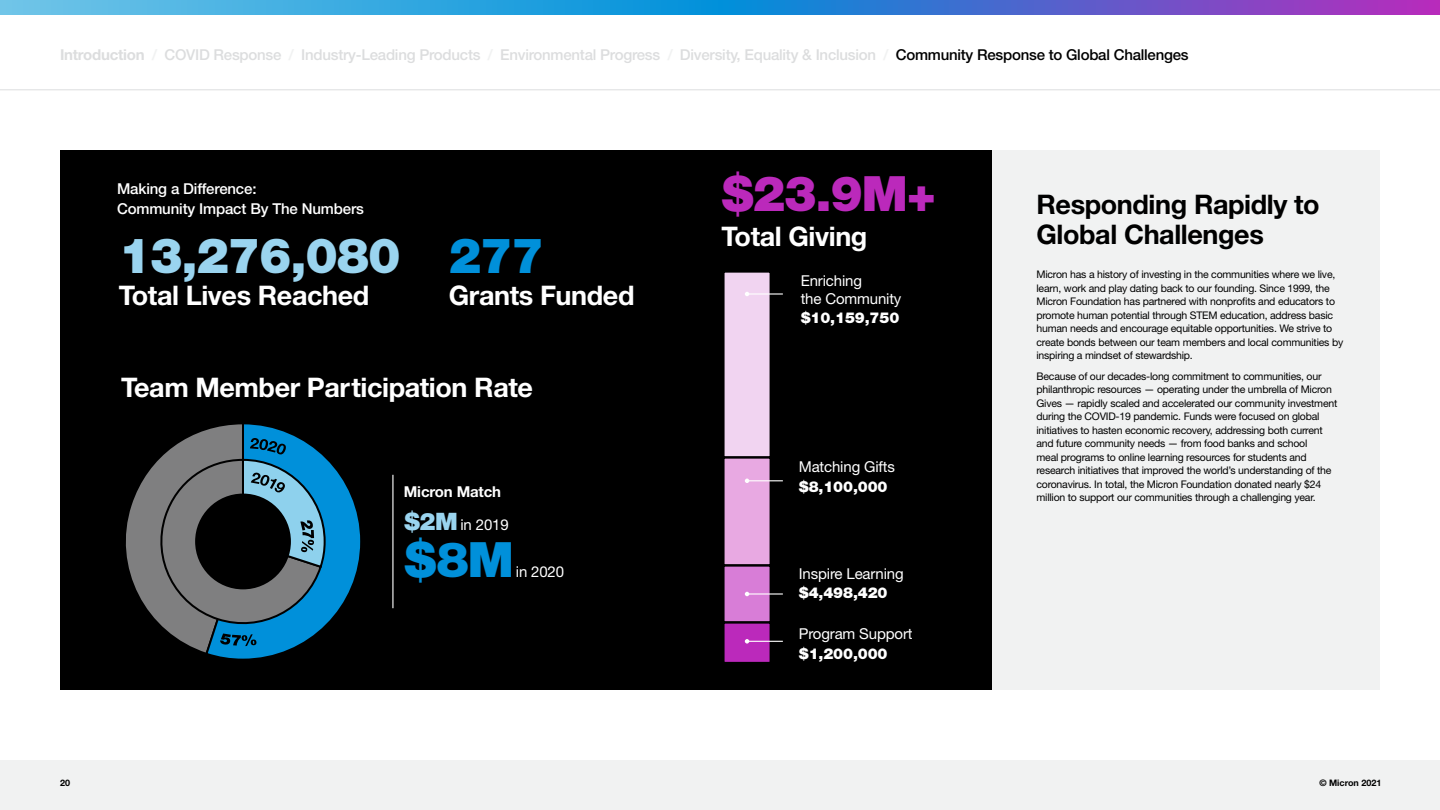
<style>
.page{position:relative;width:1440px;height:810px;background:#fff}
.page>*{position:absolute;margin:0;border:0;box-sizing:border-box;transform-origin:0 0}
.t1{font:900 48.75px "Helvetica Neue LT Std";letter-spacing:-.025em;color:#9ad4ef}
.t2{font:900 48.75px "Helvetica Neue LT Std";color:#bb29bb}
.t3{font:900 48.75px "Helvetica Neue LT Std";color:#0090da}
.t4{font:700 27px "Helvetica Neue LT Std";letter-spacing:-.015em;color:#fff}
.t5{font:700 27px/30px "Helvetica Neue LT Std";letter-spacing:-.015em;color:#000}
.t6{font:900 24.08px "Helvetica Neue LT Std";color:#9ad4ef}
.t7{font:500 15px "Helvetica Neue LT Std";letter-spacing:-.015em;color:#dcddde}
.t8{font:15px/18px "Helvetica Neue LT Std";letter-spacing:-.01em;color:#fff}
.t9{font:500 15px/19.5px "Helvetica Neue LT Std";letter-spacing:-.01em;color:#fff}
.t10{font:900 15px "Helvetica Neue LT Std";letter-spacing:-.01em;color:#fff}
.t11{font:700 15px "Helvetica Neue LT Std";letter-spacing:-.01em;color:#fff}
.t12{font:10.5px/13.5px "Helvetica Neue LT Std";letter-spacing:-.02em;color:#000}
.t13{font:700 9px "Helvetica Neue LT Std";color:#000}
.s1{font-weight:700}
.s2{font-weight:700;color:#f1f2f2}
.s3{color:#000}
</style>
<div class="page">
<div style="left:992px;top:150px;width:388px;height:540px;background:#f1f2f2"></div>
<div style="left:60px;top:150px;width:932px;height:540px;background:#000"></div>
<hr style="left:392px;top:475px;width:1px;height:133px;background:#fff">
<div style="left:722px;top:270px;width:50px;height:189px;background:#f1d4f1;border:2px solid #000"></div>
<div style="left:722px;top:456px;width:50px;height:111px;background:#e8a9e2;border:2px solid #000"></div>
<div style="left:722px;top:564px;width:50px;height:60px;background:#d87dd7;border:2px solid #000"></div>
<div style="left:722px;top:621px;width:50px;height:43px;background:#bb29bb;border:2px solid #000"></div>
<hr style="left:747px;top:641px;width:36px;height:1px;background:#fff">
<svg style="left:745px;top:639px;width:4px;height:5px"></svg>
<hr style="left:747px;top:480px;width:36px;height:1px;background:#fff">
<svg style="left:745px;top:479px;width:4px;height:4px"></svg>
<hr style="left:747px;top:593px;width:36px;height:2px;background:#fff">
<svg style="left:745px;top:592px;width:4px;height:4px"></svg>
<hr style="left:747px;top:293px;width:36px;height:2px;background:#fff">
<svg style="left:745px;top:292px;width:4px;height:4px"></svg>
<svg style="left:125px;top:424px;width:236px;height:235px"></svg>
<hr style="left:0;top:90px;width:1440px;height:1px;background:#dcddde">
<svg style="left:0;top:0;width:1440px;height:15px;background:#4a84d5"></svg>
<div style="left:0;top:760px;width:1440px;height:50px;background:#f1f2f2"></div>
<h3 class="t7" style="left:60px;top:46px;width:1130px"><span class="s1">Introduction</span> <span class="s2">/</span> COVID Response <span class="s2">/</span> Industry-Leading Products <span class="s2">/</span> Environmental Progress <span class="s2">/</span> Diversity, Equality &amp; Inclusion <span class="s2">/</span> <span class="s3">Community Response to Global Challenges</span></h3>
<h3 class="t9" style="left:117px;top:179px;width:248px">Making a Difference:<br>Community Impact By The Numbers</h3>
<h1 class="t1" style="left:119px;top:226px;width:284px">13,276,080</h1>
<h2 class="t4" style="left:119px;top:279px;width:252px">Total Lives Reached</h2>
<h1 class="t3" style="left:449px;top:226px;width:97px">277</h1>
<h2 class="t4" style="left:449px;top:279px;width:187px">Grants Funded</h2>
<h2 class="t4" style="left:121px;top:371px;width:413px">Team Member Participation Rate</h2>
<h3 class="t11" style="left:404px;top:483px;width:99px">Micron Match</h3>
<h3 class="t8" style="left:460px;top:515px;width:50px">in 2019</h3>
<h1 class="t3" style="left:404px;top:531px;width:111px">$8M</h1>
<h3 class="t6" style="left:404px;top:507px;width:55px">$2M</h3>
<h3 class="t8" style="left:516px;top:562px;width:50px">in 2020</h3>
<h1 class="t2" style="left:722px;top:165px;width:216px">$23.9M+</h1>
<h2 class="t4" style="left:722px;top:219px;width:147px">Total Giving</h2>
<h3 class="t8" style="left:801px;top:271px;width:102px">Enriching<br>the Community</h3>
<h3 class="t10" style="left:801px;top:309px;width:100px">$10,159,750</h3>
<h3 class="t8" style="left:799px;top:458px;width:98px">Matching Gifts</h3>
<h3 class="t10" style="left:799px;top:477px;width:90px">$8,100,000</h3>
<h3 class="t8" style="left:799px;top:564px;width:106px">Inspire Learning</h3>
<h3 class="t10" style="left:799px;top:584px;width:90px">$4,498,420</h3>
<h3 class="t8" style="left:799px;top:625px;width:115px">Program Support</h3>
<h3 class="t10" style="left:799px;top:644px;width:90px">$1,200,000</h3>
<h2 class="t5" style="left:1036px;top:189px;width:285px">Responding Rapidly to<br>Global Challenges</h2>
<p class="t12" style="left:1036px;top:268px;width:308px">Micron has a history of investing in the communities where we live, learn, work and play dating back to our founding. Since 1999, the Micron Foundation has partnered with nonprofits and educators to promote human potential through STEM education, address basic human needs and encourage equitable opportunities. We strive to create bonds between our team members and local communities by inspiring a mindset of stewardship.</p>
<p class="t12" style="left:1036px;top:369px;width:302px">Because of our decades-long commitment to communities, our philanthropic resources — operating under the umbrella of Micron Gives — rapidly scaled and accelerated our community investment during the COVID-19 pandemic. Funds were focused on global initiatives to hasten economic recovery, addressing both current and future community needs — from food banks and school<br>meal programs to online learning resources for students and research initiatives that improved the world’s understanding of the coronavirus. In total, the Micron Foundation donated nearly $24 million to support our communities through a challenging year.</p>
<p class="t13" style="left:60px;top:778px;width:12px">20</p>
<p class="t13" style="left:1319px;top:778px;width:64px">© Micron 2021</p>
</div>
